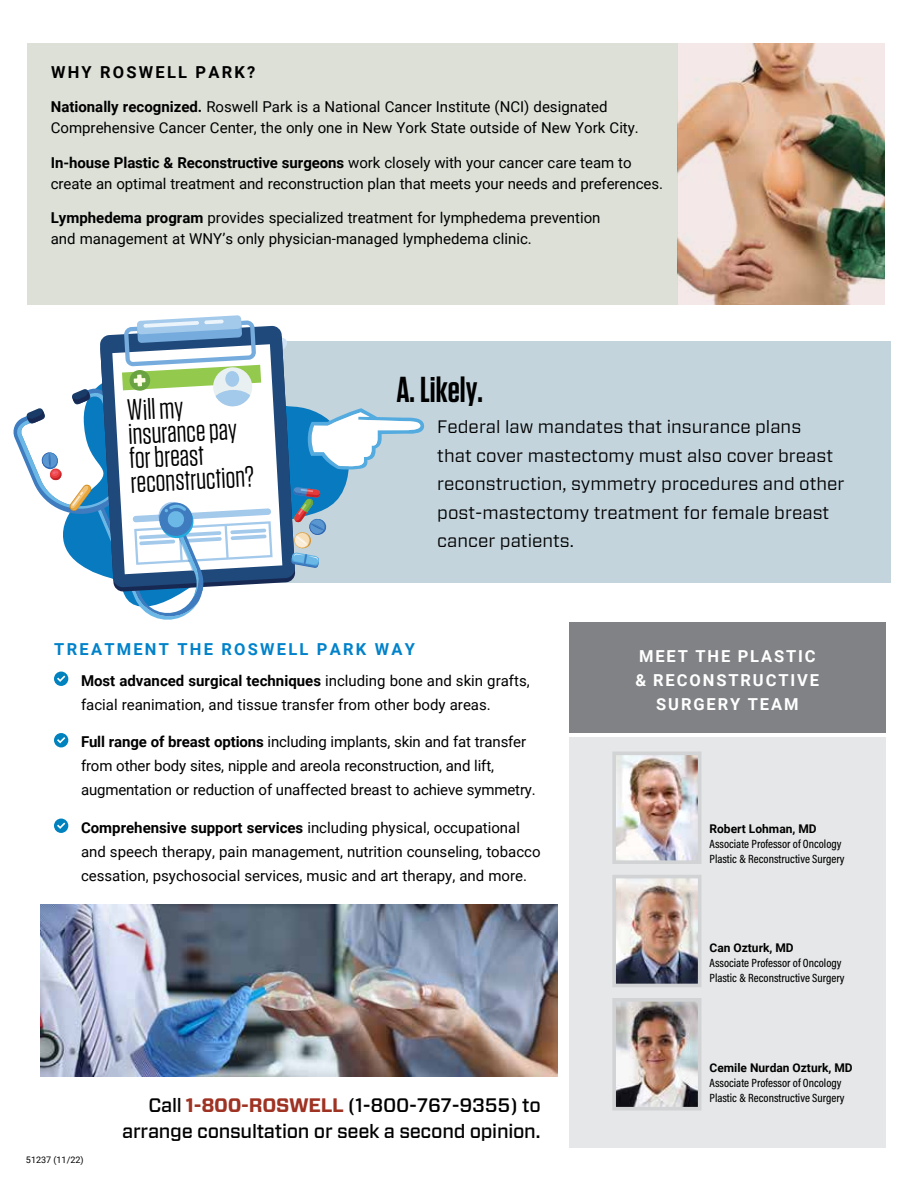
<style>
.page{position:relative;width:918px;height:1188px;background:#fff}
.page>*{position:absolute;margin:0;border:0;box-sizing:border-box;transform-origin:0 0}
.t1{font:600 36px "Tungsten";color:#000}
.t2{font:29.55px/24.2px "Tungsten";color:#000}
.t3{font:500 19.5px/25.8px "Forza";letter-spacing:-.015em;color:#000;text-align:right}
.t4{font:18px/28.5px "Forza";color:#000}
.t5{font:700 16.5px/24px "Roboto";letter-spacing:.115em;color:#fff;text-align:center}
.t6{font:700 16.5px "Roboto";letter-spacing:.135em;color:#0082ca}
.t7{font:700 16.5px "Roboto";letter-spacing:.135em;color:#000}
.t8{font:15px/24px "Roboto";color:#000}
.t9{font:500 12px/15px "Acumin Pro Cond";color:#000}
.t10{font:700 12px "Roboto";color:#000}
.t11{font:9px "Roboto";color:#000}
.s1{font-weight:700}
.s2{font-weight:700;color:#9e3223}
</style>
<div class="page">
<div style="left:141px;top:341px;width:750px;height:242px;background:#c3d4dd"></div>
<div style="left:569px;top:622px;width:317px;height:110px;background:#808285"></div>
<div style="left:569px;top:737px;width:317px;height:411px;background:#e6e7e8"></div>
<img style="left:617px;top:757px;width:79px;height:102px">
<div style="left:612px;top:752px;width:89px;height:112px;border:4px solid #d1d3d4"></div>
<img style="left:617px;top:880px;width:79px;height:102px">
<div style="left:612px;top:875px;width:89px;height:112px;border:4px solid #d1d3d4"></div>
<img style="left:617px;top:1003px;width:79px;height:103px">
<div style="left:612px;top:998px;width:89px;height:113px;border:4px solid #d1d3d4"></div>
<div style="left:54px;top:672px;width:14px;height:14px;background:#0082be;border-radius:50%"></div>
<svg style="left:57px;top:676px;width:8px;height:6px"></svg>
<div style="left:54px;top:733px;width:14px;height:14px;background:#0082be;border-radius:50%"></div>
<svg style="left:57px;top:737px;width:8px;height:6px"></svg>
<div style="left:54px;top:819px;width:14px;height:14px;background:#0082be;border-radius:50%"></div>
<svg style="left:57px;top:823px;width:8px;height:6px"></svg>
<svg style="left:14px;top:315px;width:410px;height:305px"></svg>
<div style="left:27px;top:43px;width:650px;height:262px;background:#dce0d7"></div>
<img style="left:677px;top:43px;width:208px;height:262px">
<img style="left:40px;top:904px;width:518px;height:173px">
<p class="t7" style="left:51px;top:60px;width:206px">WHY ROSWELL PARK?</p>
<p class="t8" style="left:51px;top:96px;width:590px;line-height:21px"><span class="s1">Nationally recognized.</span> Roswell Park is a National Cancer Institute (NCI) designated<br>Comprehensive Cancer Center, the only one in New York State outside of New York City.</p>
<p class="t8" style="left:51px;top:151px;width:614px;line-height:21px"><span class="s1">In-house Plastic &amp; Reconstructive surgeons</span> work closely with your cancer care team to create an optimal treatment and reconstruction plan that meets your needs and preferences.</p>
<p class="t8" style="left:51px;top:207px;width:551px;line-height:21px"><span class="s1">Lymphedema program</span> provides specialized treatment for lymphedema prevention and management at WNY’s only physician-managed lymphedema clinic.</p>
<h2 class="t2" style="left:126px;top:399px;width:125px;rotate:-3deg">Will my insurance pay for breast reconstruction?</h2>
<h1 class="t1" style="left:396px;top:371px;width:88px">A. Likely.</h1>
<p class="t4" style="left:437px;top:413px;width:409px">Federal law mandates that insurance plans<br>that cover mastectomy must also cover breast reconstruction, symmetry procedures and other post-mastectomy treatment for female breast cancer patients.</p>
<p class="t6" style="left:54px;top:638px;width:362px">TREATMENT THE ROSWELL PARK WAY</p>
<p class="t8" style="left:81px;top:668px;width:450px"><span class="s1">Most advanced surgical techniques</span> including bone and skin grafts, facial reanimation, and tissue transfer from other body areas.</p>
<p class="t8" style="left:81px;top:730px;width:456px"><span class="s1">Full range of breast options</span> including implants, skin and fat transfer from other body sites, nipple and areola reconstruction, and lift, augmentation or reduction of unaffected breast to achieve symmetry.</p>
<p class="t8" style="left:81px;top:815px;width:461px"><span class="s1">Comprehensive support services</span> including physical, occupational and speech therapy, pain management, nutrition counseling, tobacco cessation, psychosocial services, music and art therapy, and more.</p>
<p class="t11" style="left:26px;top:1154px;width:59px">51237 (11/22)</p>
<h3 class="t3" style="left:122px;top:1093px;width:420px">Call <span class="s2">1-800-ROSWELL</span> (1-800-767-9355) to arrange consultation or seek a second opinion.</h3>
<p class="t5" style="left:635px;top:643px;width:185px">MEET THE PLASTIC &amp; RECONSTRUCTIVE<br>SURGERY TEAM</p>
<p class="t10" style="left:710px;top:820px;width:109px">Robert Lohman, MD</p>
<p class="t9" style="left:710px;top:836px;width:137px">Associate Professor of Oncology<br>Plastic &amp; Reconstructive Surgery</p>
<p class="t10" style="left:710px;top:940px;width:86px">Can Ozturk, MD</p>
<p class="t9" style="left:710px;top:955px;width:137px">Associate Professor of Oncology<br>Plastic &amp; Reconstructive Surgery</p>
<p class="t10" style="left:710px;top:1059px;width:145px">Cemile Nurdan Ozturk, MD</p>
<p class="t9" style="left:710px;top:1075px;width:137px">Associate Professor of Oncology<br>Plastic &amp; Reconstructive Surgery</p>
</div>
